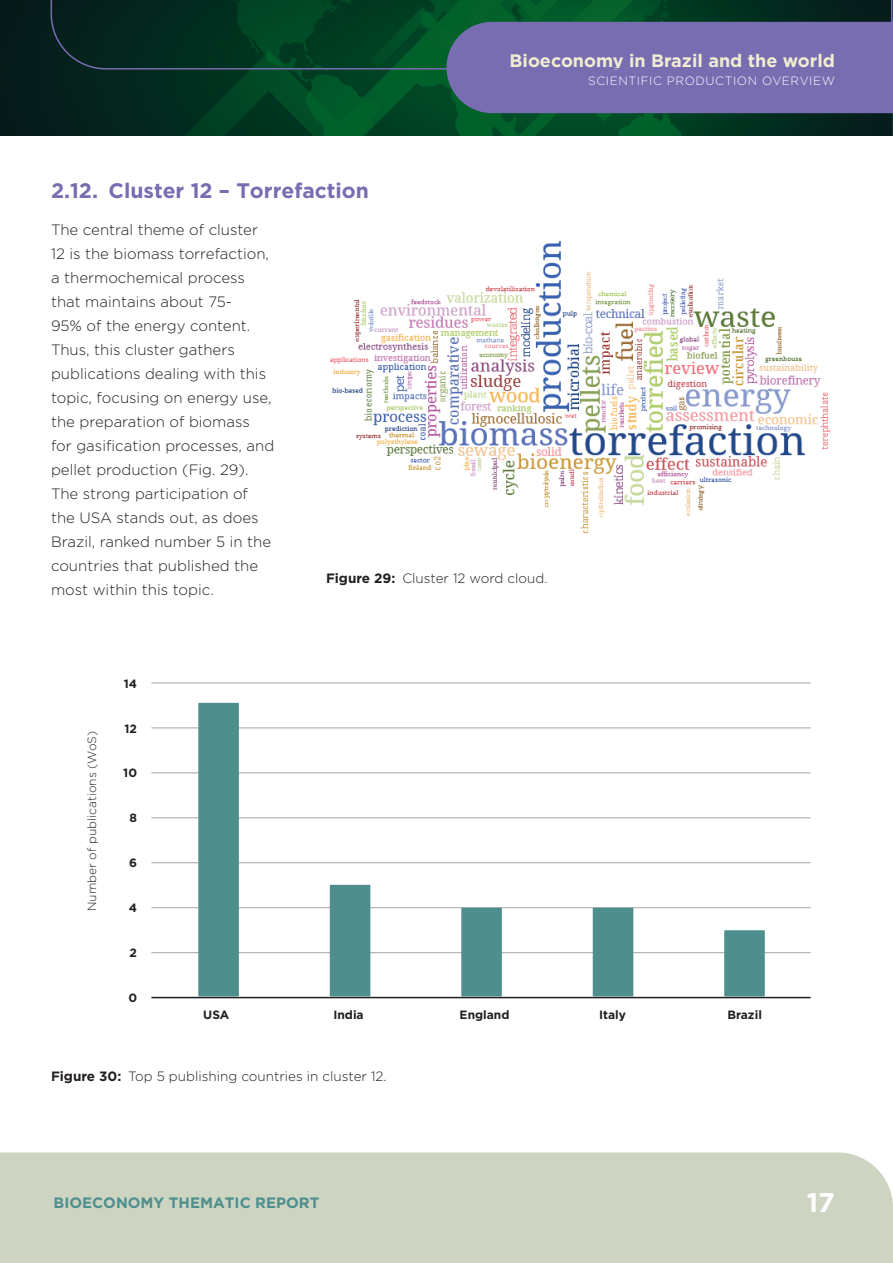
<style>
.page{position:relative;width:893px;height:1263px;background:#fff}
.page>*{position:absolute;margin:0;border:0;box-sizing:border-box;transform-origin:0 0}
.t1{font:700 27px "Gotham";color:#fff}
.t2{font:700 21px "Gotham";color:#786db1}
.t3{font:700 18px "Gotham";color:#f1edd1}
.t4{font:300 15px/24px "Gotham";color:#231f20}
.t5{font:700 15px "Gotham";color:#4e8f8d}
.t6{font:300 13.5px "Gotham";color:#231f20}
.t7{font:700 12px "Gotham";color:#231f20}
.t8{font:300 12px "Gotham";letter-spacing:.05em;color:#fff}
.t9{font:300 12px "Gotham";color:#231f20}
.s1{font-weight:700}
</style>
<div class="page">
<svg style="left:1px;top:0;width:891px;height:136px;background:#023821"></svg>
<div style="left:0;top:1152px;width:893px;height:111px;background:#ced4c2"></div>
<div style="left:446px;top:70px;width:447px;height:43px;background:#786db1"></div>
<svg style="left:50px;top:0;width:843px;height:70px;background:#2d4d56"></svg>
<hr style="left:0;top:0;width:1px;height:136px;background:#4e8f8d">
<img style="left:330px;top:240px;width:501px;height:294px">
<hr style="left:151px;top:997px;width:660px;height:1px;background:#231f20">
<hr style="left:151px;top:952px;width:660px;height:1px;background:#a5a4a4">
<hr style="left:151px;top:907px;width:660px;height:1px;background:#a5a4a4">
<hr style="left:151px;top:862px;width:660px;height:1px;background:#a5a4a4">
<hr style="left:151px;top:817px;width:660px;height:1px;background:#a5a4a4">
<hr style="left:151px;top:772px;width:660px;height:1px;background:#a5a4a4">
<hr style="left:151px;top:727px;width:660px;height:1px;background:#a5a4a4">
<hr style="left:151px;top:682px;width:660px;height:1px;background:#a5a4a4">
<div style="left:198px;top:703px;width:41px;height:293px;background:#4e8f8d"></div>
<div style="left:330px;top:885px;width:40px;height:111px;background:#4e8f8d"></div>
<div style="left:461px;top:908px;width:41px;height:88px;background:#4e8f8d"></div>
<div style="left:593px;top:908px;width:40px;height:88px;background:#4e8f8d"></div>
<div style="left:724px;top:930px;width:41px;height:66px;background:#4e8f8d"></div>
<p class="t3" style="left:510px;top:51px;width:327px">Bioeconomy in Brazil and the world</p>
<p class="t8" style="left:588px;top:74px;width:248px">SCIENTIFIC PRODUCTION OVERVIEW</p>
<h2 class="t2" style="left:51px;top:179px;width:319px">2.12. Cluster 12 – Torrefaction</h2>
<p class="t4" style="left:51px;top:217px;width:225px">The central theme of cluster<br>12 is the biomass torrefaction, a thermochemical process that maintains about 75-<br>95% of the energy content.<br>Thus, this cluster gathers publications dealing with this topic, focusing on energy use, the preparation of biomass for gasification processes, and pellet production (Fig. 29).<br>The strong participation of the USA stands out, as does<br>Brazil, ranked number 5 in the countries that published the most within this topic.</p>
<p class="t6" style="left:326px;top:570px;width:223px"><span class="s1">Figure 29:</span> Cluster 12 word cloud.</p>
<p class="t9" style="left:85px;top:911px;width:182px;rotate:-90deg">Number of publications (WoS)</p>
<p class="t7" style="left:124px;top:676px;width:15px">14</p>
<p class="t7" style="left:125px;top:721px;width:14px">12</p>
<p class="t7" style="left:123px;top:766px;width:15px">10</p>
<p class="t7" style="left:130px;top:811px;width:9px">8</p>
<p class="t7" style="left:129px;top:856px;width:9px">6</p>
<p class="t7" style="left:129px;top:901px;width:10px">4</p>
<p class="t7" style="left:130px;top:946px;width:9px">2</p>
<p class="t7" style="left:128px;top:991px;width:10px">0</p>
<p class="t7" style="left:203px;top:1007px;width:28px">USA</p>
<p class="t7" style="left:333px;top:1007px;width:32px">India</p>
<p class="t7" style="left:460px;top:1007px;width:51px">England</p>
<p class="t7" style="left:599px;top:1007px;width:28px">Italy</p>
<p class="t7" style="left:727px;top:1007px;width:36px">Brazil</p>
<p class="t6" style="left:51px;top:1069px;width:337px"><span class="s1">Figure 30:</span> Top 5 publishing countries in cluster 12.</p>
<p class="t5" style="left:54px;top:1194px;width:267px">BIOECONOMY THEMATIC REPORT</p>
<h1 class="t1" style="left:807px;top:1187px;width:30px">17</h1>
</div>
